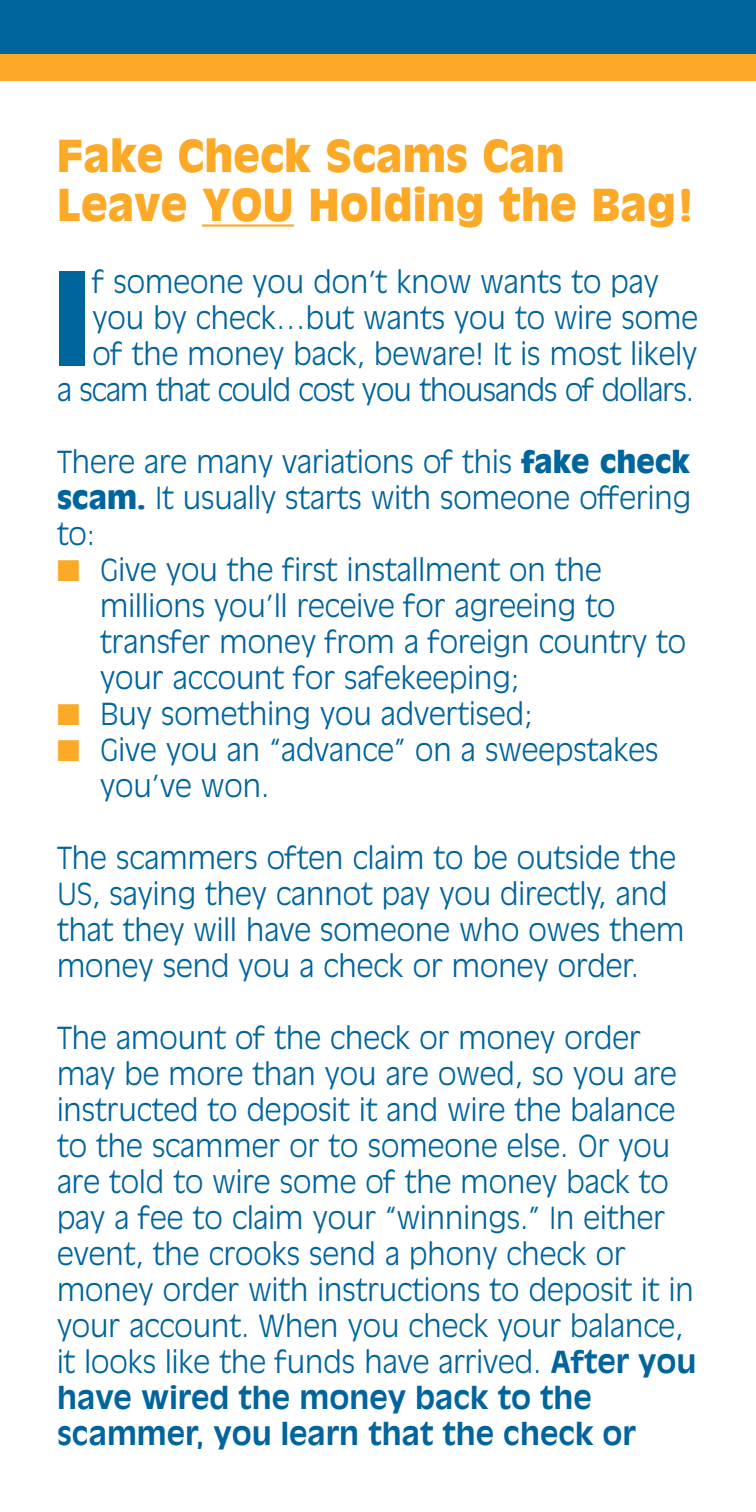
<style>
.page{position:relative;width:756px;height:1512px;background:#fff}
.page>*{position:absolute;margin:0;border:0;box-sizing:border-box;transform-origin:0 0}
.t1{font:900 126.9px "Antique Olive";color:#00649d}
.t2{font:900 43.5px/49.5px "Antique Olive";color:#fba926}
.t3{font:300 30px/36px "Antique Olive";color:#00649d}
.t4{font:300 30px "Antique Olive";letter-spacing:-.03em;color:#00649d}
.s1{font-weight:900}
.s2{color:#fba926}
.s3{font-weight:700}
</style>
<div class="page">
<div style="left:0;top:0;width:756px;height:81px;background:#fba926"></div>
<div style="left:0;top:0;width:756px;height:54px;background:#00649d"></div>
<hr style="left:202px;top:224px;width:92px;height:3px;background:#fba926">
<h2 class="t2" style="left:57px;top:133px;width:640px">Fake Check Scams Can<br>Leave YOU Holding the Bag!</h2>
<h1 class="t1" style="left:51px;top:267px;width:44px">I</h1>
<p class="t3" style="left:93px;top:265px;width:568px">f someone you don’t know wants to pay</p>
<p class="t3" style="left:93px;top:301px;width:607px">you by check…but wants you to wire some</p>
<p class="t3" style="left:93px;top:337px;width:606px">of the money back, beware! It is most likely</p>
<p class="t4" style="left:57px;top:377px;width:639px">a scam that could cost you thousands of dollars.</p>
<p class="t3" style="left:57px;top:445px;width:636px;text-align:justify">There are many variations of this <span class="s1">fake check scam.</span> It usually starts with someone offering to:</p>
<p class="t3" style="left:100px;top:553px;width:587px;text-indent:-43px"><span class="s2">■</span> Give you the first installment on the millions you’ll receive for agreeing to transfer money from a foreign country to your account for safekeeping;</p>
<p class="t3" style="left:57px;top:697px;width:477px"><span class="s2">■</span> Buy something you advertised;</p>
<p class="t3" style="left:100px;top:733px;width:560px;text-indent:-43px"><span class="s2">■</span> Give you an “advance” on a sweepstakes you’ve won.</p>
<p class="t3" style="left:57px;top:841px;width:629px">The scammers often claim to be outside the US, saying they cannot pay you directly, and that they will have someone who owes them money send you a check or money order.</p>
<p class="t3" style="left:57px;top:1021px;width:641px">The amount of the check or money order may be more than you are owed, so you are instructed to deposit it and wire the balance to the scammer or to someone else. Or you are told to wire some of the money back to pay a fee to claim your “winnings.” In either event, the crooks send a phony check or money order with instructions to deposit it in your account. When you check your balance, it looks like the funds have arrived. <span class="s3">After you have wired the money back to the scammer, you learn that the check or</span></p>
</div>
